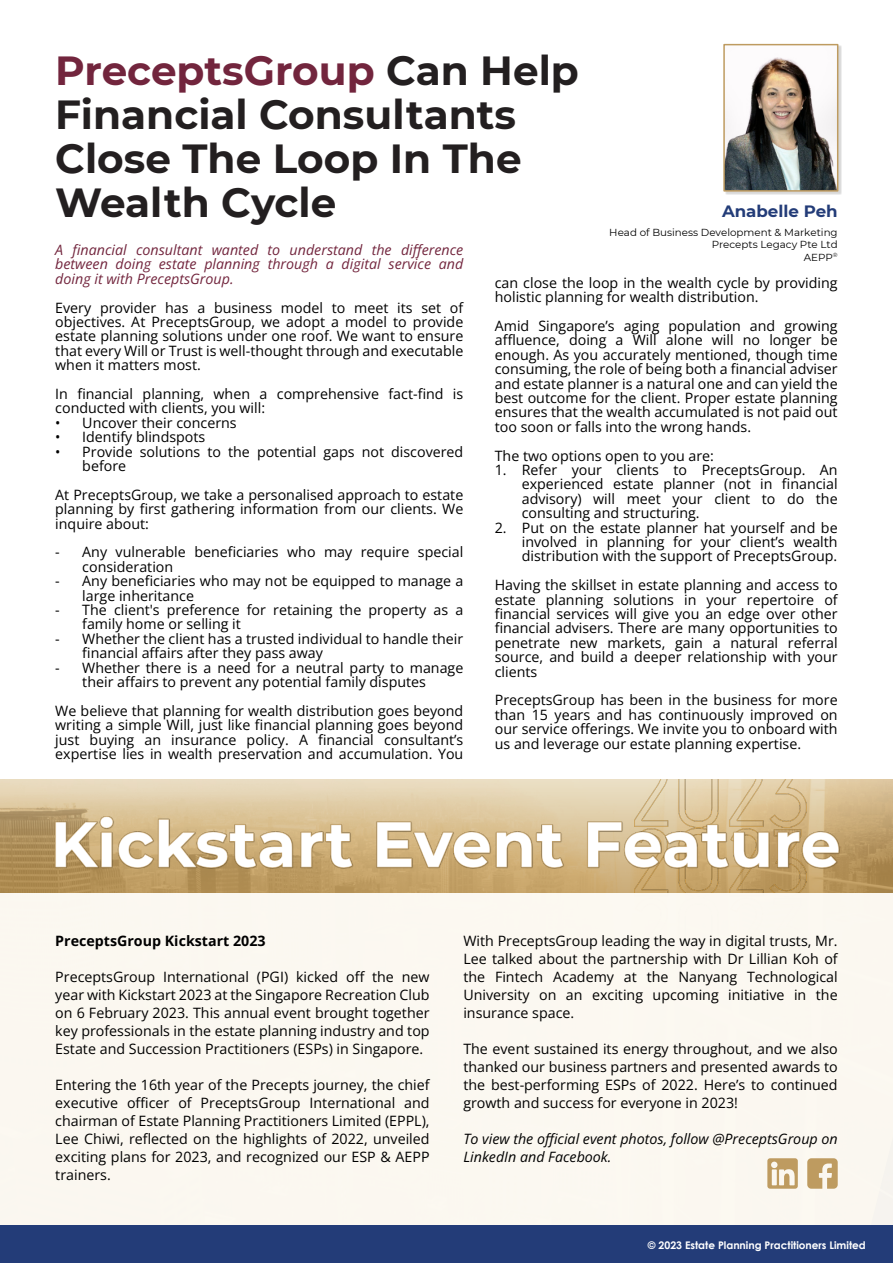
<style>
.page{position:relative;width:893px;height:1263px;background:#fff}
.page>*{position:absolute;margin:0;border:0;box-sizing:border-box;transform-origin:0 0}
.t1{font:700 40.65px/43.8px "Montserrat";color:#231f20}
.t2{font:700 16.5px "Montserrat";color:#233c78}
.t3{font:14.25px/14.4px "Open Sans";color:#000;text-align:justify}
.t4{font:italic 14.25px/14.4px "Open Sans";color:#72253d;text-align:justify}
.t5{font:italic 14.25px/18px "Open Sans";color:#000}
.t6{font:700 14.25px "Open Sans";color:#000}
.t7{font:700 10.5px "Century Gothic";color:#fff}
.t8{font:10.2px/12.5px "Montserrat";color:#000;text-align:right}
.s1{color:#72253d}
</style>
<div class="page">
<div style="left:0;top:1225px;width:893px;height:38px;background:#233c78"></div>
<img style="left:0;top:779px;width:893px;height:114px">
<img style="left:635px;top:779px;width:172px;height:114px">
<div style="left:0;top:893px;width:893px;height:332px;background:#fbf8f0"></div>
<svg style="left:807px;top:1158px;width:31px;height:31px"></svg>
<svg style="left:767px;top:1158px;width:31px;height:31px"></svg>
<img style="left:56px;top:817px;width:783px;height:52px">
<img style="left:725px;top:46px;width:116px;height:149px">
<img style="left:726px;top:47px;width:109px;height:142px">
<div style="left:723px;top:44px;width:115px;height:148px;border:2px solid #be9b60"></div>
<h1 class="t1" style="left:55px;top:49px;width:525px"><span class="s1">PreceptsGroup</span> Can Help<br>Financial Consultants<br>Close The Loop In The<br>Wealth Cycle</h1>
<p class="t2" style="left:722px;top:201px;width:117px">Anabelle Peh</p>
<p class="t8" style="left:609px;top:226px;width:230px">Head of Business Development &amp; Marketing<br>Precepts Legacy Pte Ltd<br>AEPP<sup>®</sup></p>
<p class="t4" style="left:55px;top:242px;width:410px">A financial consultant wanted to understand the difference between doing estate planning through a digital service and doing it with PreceptsGroup.</p>
<p class="t3" style="left:55px;top:300px;width:410px">Every provider has a business model to meet its set of objectives. At PreceptsGroup, we adopt a model to provide estate planning solutions under one roof. We want to ensure that every Will or Trust is well-thought through and executable when it matters most.</p>
<p class="t3" style="left:55px;top:386px;width:410px">In financial planning, when a comprehensive fact-find is conducted with clients, you will:</p>
<p class="t3" style="left:55px;top:415px;width:183px">• Uncover their concerns</p>
<p class="t3" style="left:55px;top:429px;width:152px">• Identify blindspots</p>
<p class="t3" style="left:82px;top:444px;width:383px;text-indent:-27px">• Provide solutions to the potential gaps not discovered before</p>
<p class="t3" style="left:55px;top:487px;width:410px">At PreceptsGroup, we take a personalised approach to estate planning by first gathering information from our clients. We inquire about:</p>
<p class="t3" style="left:82px;top:545px;width:383px;text-indent:-27px">- Any vulnerable beneficiaries who may require special consideration</p>
<p class="t3" style="left:82px;top:573px;width:383px;text-indent:-27px">- Any beneficiaries who may not be equipped to manage a large inheritance</p>
<p class="t3" style="left:82px;top:602px;width:383px;text-indent:-27px">- The client's preference for retaining the property as a family home or selling it</p>
<p class="t3" style="left:82px;top:631px;width:383px;text-indent:-27px">- Whether the client has a trusted individual to handle their financial affairs after they pass away</p>
<p class="t3" style="left:82px;top:660px;width:383px;text-indent:-27px">- Whether there is a need for a neutral party to manage their affairs to prevent any potential family disputes</p>
<p class="t3" style="left:55px;top:703px;width:410px">We believe that planning for wealth distribution goes beyond writing a simple Will, just like financial planning goes beyond just buying an insurance policy. A financial consultant’s expertise lies in wealth preservation and accumulation. You</p>
<p class="t3" style="left:495px;top:275px;width:344px">can close the loop in the wealth cycle by providing holistic planning for wealth distribution.</p>
<p class="t3" style="left:495px;top:318px;width:344px">Amid Singapore’s aging population and growing affluence, doing a Will alone will no longer be enough. As you accurately mentioned, though time consuming, the role of being both a financial adviser and estate planner is a natural one and can yield the best outcome for the client. Proper estate planning ensures that the wealth accumulated is not paid out too soon or falls into the wrong hands.</p>
<p class="t3" style="left:495px;top:448px;width:221px">The two options open to you are:</p>
<p class="t3" style="left:522px;top:462px;width:317px;text-indent:-27px">1. Refer your clients to PreceptsGroup. An experienced estate planner (not in financial advisory) will meet your client to do the consulting and structuring.</p>
<p class="t3" style="left:522px;top:520px;width:317px;text-indent:-27px">2. Put on the estate planner hat yourself and be involved in planning for your client’s wealth distribution with the support of PreceptsGroup.</p>
<p class="t3" style="left:495px;top:577px;width:344px">Having the skillset in estate planning and access to estate planning solutions in your repertoire of financial services will give you an edge over other financial advisers. There are many opportunities to penetrate new markets, gain a natural referral source, and build a deeper relationship with your clients</p>
<p class="t3" style="left:495px;top:693px;width:344px">PreceptsGroup has been in the business for more than 15 years and has continuously improved on our service offerings. We invite you to onboard with us and leverage our estate planning expertise.</p>
<p class="t6" style="left:55px;top:930px;width:212px">PreceptsGroup Kickstart 2023</p>
<p class="t3" style="left:55px;top:967px;width:376px;line-height:18px">PreceptsGroup International (PGI) kicked off the new year with Kickstart 2023 at the Singapore Recreation Club on 6 February 2023. This annual event brought together key professionals in the estate planning industry and top Estate and Succession Practitioners (ESPs) in Singapore.</p>
<p class="t3" style="left:55px;top:1075px;width:376px;line-height:18px">Entering the 16th year of the Precepts journey, the chief executive officer of PreceptsGroup International and chairman of Estate Planning Practitioners Limited (EPPL), Lee Chiwi, reflected on the highlights of 2022, unveiled exciting plans for 2023, and recognized our ESP &amp; AEPP trainers.</p>
<p class="t3" style="left:463px;top:931px;width:376px;line-height:18px">With PreceptsGroup leading the way in digital trusts, Mr.<br>Lee talked about the partnership with Dr Lillian Koh of the Fintech Academy at the Nanyang Technological University on an exciting upcoming initiative in the insurance space.</p>
<p class="t3" style="left:463px;top:1039px;width:376px;line-height:18px">The event sustained its energy throughout, and we also thanked our business partners and presented awards to the best-performing ESPs of 2022. Here’s to continued growth and success for everyone in 2023!</p>
<p class="t5" style="left:463px;top:1129px;width:376px">To view the official event photos, follow @PreceptsGroup on<br>LinkedIn and Facebook.</p>
<p class="t7" style="left:648px;top:1241px;width:219px">© 2023 Estate Planning Practitioners Limited</p>
</div>
